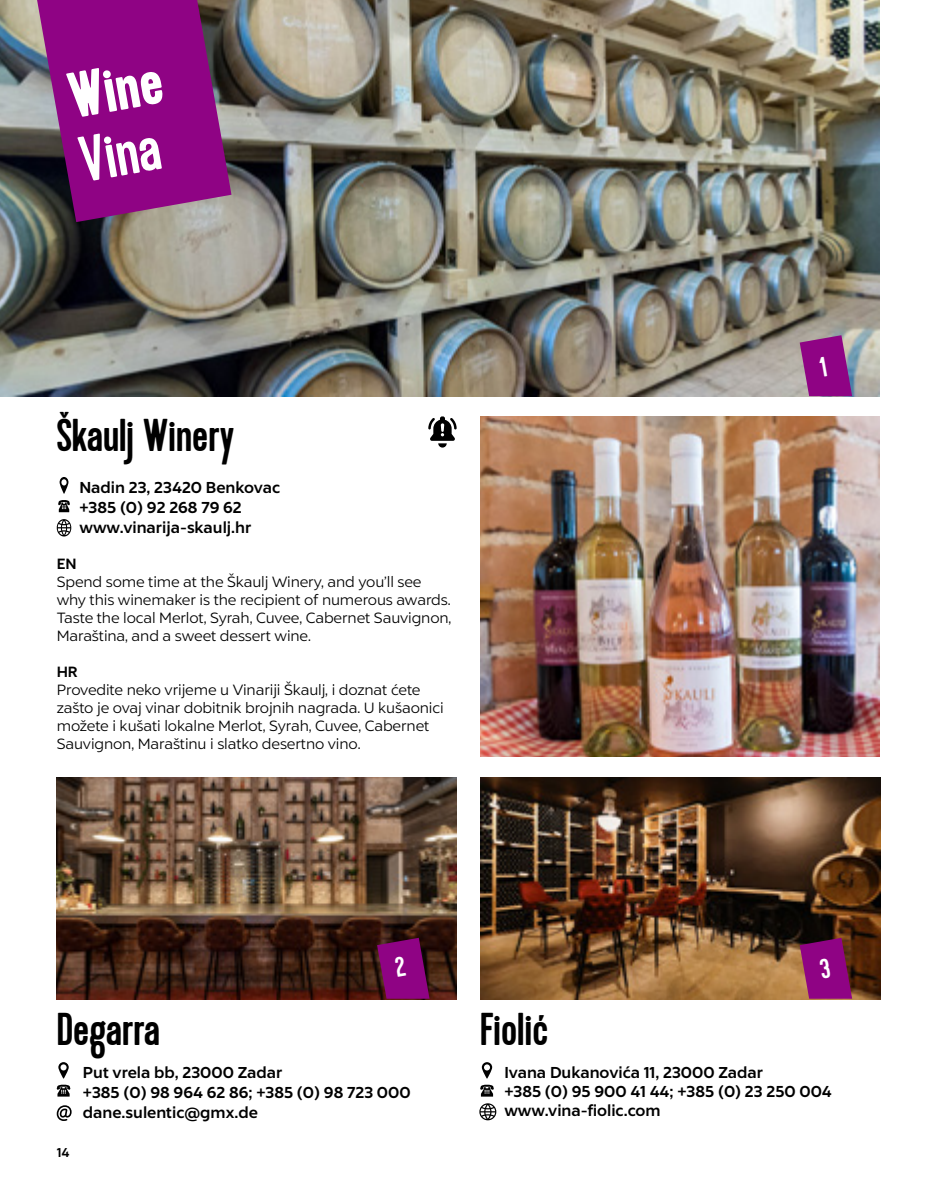
<style>
.page{position:relative;width:936px;height:1191px;background:#fff}
.page>*{position:absolute;margin:0;border:0;box-sizing:border-box;transform-origin:0 0}
.t1{font:700 64.8px "Kapra";color:#fff}
.t2{font:64.8px "Kapra";color:#fff}
.t3{font:46px "Kapra";color:#000}
.t4{font:700 16px/20px "Liszt FY";color:#000}
.t5{font:15px/18px "Liszt FY";letter-spacing:-.01em;color:#000}
.t6{font:700 15px "Liszt FY";color:#000}
.t7{font:700 13px "Liszt FY";color:#000}
</style>
<div class="page">
<img style="left:0;top:0;width:879px;height:396px">
<svg style="left:37px;top:0;width:194px;height:222px;background:#84187b"></svg>
<svg style="left:58px;top:477px;width:12px;height:35px"></svg>
<svg style="left:56px;top:519px;width:16px;height:17px"></svg>
<img style="left:480px;top:416px;width:399px;height:340px">
<svg style="left:479px;top:1103px;width:18px;height:17px"></svg>
<svg style="left:480px;top:1084px;width:14px;height:12px"></svg>
<svg style="left:482px;top:1062px;width:10px;height:16px"></svg>
<img style="left:480px;top:778px;width:400px;height:221px">
<img style="left:57px;top:778px;width:399px;height:221px">
<svg style="left:57px;top:1084px;width:13px;height:12px"></svg>
<svg style="left:58px;top:1062px;width:11px;height:16px"></svg>
<svg style="left:428px;top:416px;width:28px;height:31px"></svg>
<svg style="left:57px;top:1105px;width:15px;height:16px"></svg>
<svg style="left:799px;top:335px;width:53px;height:61px;background:#952c8d"></svg>
<svg style="left:377px;top:937px;width:52px;height:61px;background:#770667"></svg>
<svg style="left:799px;top:937px;width:53px;height:61px;background:#86136c"></svg>
<h1 class="t1" style="left:63px;top:60px;width:96px;rotate:-10deg">Wine</h1>
<h1 class="t2" style="left:74px;top:123px;width:82px;rotate:-10deg">Vina</h1>
<h2 class="t3" style="left:57px;top:408px;width:179px">Škaulj Winery</h2>
<p class="t4" style="left:79px;top:477px;width:202px">Nadin 23, 23420 Benkovac +385 (0) 92 268 79 62 www.vinarija-skaulj.hr</p>
<p class="t6" style="left:57px;top:555px;width:21px">EN</p>
<p class="t5" style="left:57px;top:573px;width:396px">Spend some time at the Škaulj Winery, and you’ll see why this winemaker is the recipient of numerous awards.<br>Taste the local Merlot, Syrah, Cuvee, Cabernet Sauvignon, Maraština, and a sweet dessert wine.</p>
<p class="t6" style="left:57px;top:663px;width:22px">HR</p>
<p class="t5" style="left:57px;top:681px;width:388px">Provedite neko vrijeme u Vinariji Škaulj, i doznat ćete zašto je ovaj vinar dobitnik brojnih nagrada. U kušaonici možete i kušati lokalne Merlot, Syrah, Cuvee, Cabernet Sauvignon, Maraštinu i slatko desertno vino.</p>
<h2 class="t3" style="left:57px;top:1002px;width:105px">Degarra</h2>
<h2 class="t3" style="left:480px;top:1002px;width:70px">Fiolić</h2>
<p class="t4" style="left:83px;top:1062px;width:329px">Put vrela bb, 23000 Zadar<br>+385 (0) 98 964 62 86; +385 (0) 98 723 000 dane.sulentic@gmx.de</p>
<p class="t4" style="left:504px;top:1062px;width:329px;line-height:19.2px">Ivana Dukanovića 11, 23000 Zadar<br>+385 (0) 95 900 41 44; +385 (0) 23 250 004 www.vina-fiolic.com</p>
<p class="t7" style="left:57px;top:1144px;width:14px">14</p>
</div>
